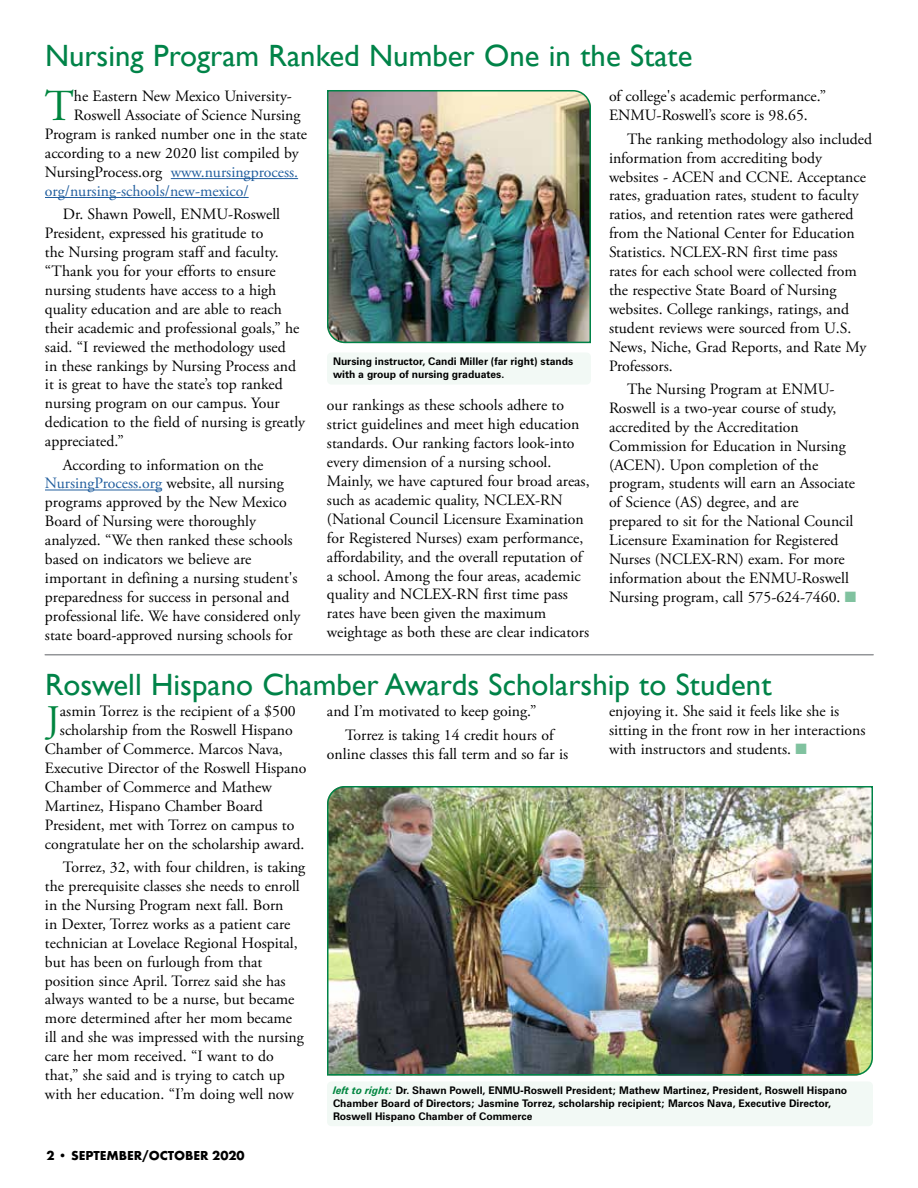
<style>
.page{position:relative;width:918px;height:1188px;background:#fff}
.page>*{position:absolute;margin:0;border:0;box-sizing:border-box;transform-origin:0 0}
.t1{font:44.25px "Adobe Garamond Pro";color:#00853f}
.t2{font:39px "Adobe Garamond Pro";color:#00853f}
.t3{font:30.75px "Gill Sans";color:#008348}
.t4{font:15.75px/18.9px "Adobe Garamond Pro";color:#000}
.t5{font:15.75px "Adobe Garamond Pro";color:#215e9e}
.t6{font:700 13.5px "Futura T";color:#000}
.t7{font:700 10.5px/12.6px "Zurich BT";color:#000}
.s1{color:#000}
.s2{color:#215e9e}
.s3{color:#80c29f}
.s4{font-style:italic;color:#00853f}
</style>
<div class="page">
<hr style="left:171px;top:178px;width:127px;height:1px;background:#215e9e">
<hr style="left:45px;top:197px;width:204px;height:1px;background:#215e9e">
<hr style="left:45px;top:490px;width:117px;height:1px;background:#215e9e">
<hr style="left:45px;top:654px;width:828px;height:1px;background:#939598">
<div style="left:327px;top:1081px;width:546px;height:45px;background:#f2f9f5;border-radius:4px"></div>
<img style="left:327px;top:786px;width:546px;height:290px">
<img style="left:327px;top:90px;width:264px;height:254px">
<div style="left:327px;top:352px;width:264px;height:33px;background:#f2f9f5;border-radius:4px"></div>
<h3 class="t3" style="left:45px;top:38px;width:649px">Nursing Program Ranked Number One in the State</h3>
<h1 class="t1" style="left:45px;top:80px;width:31px">T</h1>
<p class="t4" style="left:74px;top:88px;width:220px">he Eastern New Mexico University-</p>
<p class="t4" style="left:74px;top:106px;width:228px">Roswell Associate of Science Nursing</p>
<p class="t4" style="left:45px;top:125px;width:264px">Program is ranked number one in the state</p>
<p class="t4" style="left:45px;top:144px;width:255px">according to a new 2020 list compiled by</p>
<p class="t5" style="left:45px;top:163px;width:255px"><span class="s1">NursingProcess.org</span> www.nursingprocess.</p>
<p class="t5" style="left:45px;top:181px;width:205px">org/nursing-schools/new-mexico/</p>
<p class="t4" style="left:45px;top:205px;width:262px;text-indent:18px">Dr. Shawn Powell, ENMU-Roswell President, expressed his gratitude to<br>the Nursing program staff and faculty. “Thank you for your efforts to ensure nursing students have access to a high quality education and are able to reach their academic and professional goals,” he said. “I reviewed the methodology used<br>in these rankings by Nursing Process and it is great to have the state’s top ranked nursing program on our campus. Your dedication to the field of nursing is greatly appreciated.”</p>
<p class="t4" style="left:45px;top:456px;width:257px;text-indent:18px">According to information on the <span class="s2">NursingProcess.org</span> website, all nursing programs approved by the New Mexico Board of Nursing were thoroughly analyzed. “We then ranked these schools based on indicators we believe are important in defining a nursing student's preparedness for success in personal and professional life. We have considered only state board-approved nursing schools for</p>
<p class="t7" style="left:333px;top:355px;width:242px">Nursing instructor, Candi Miller (far right) stands with a group of nursing graduates.</p>
<p class="t4" style="left:327px;top:397px;width:264px">our rankings as these schools adhere to strict guidelines and meet high education standards. Our ranking factors look-into every dimension of a nursing school.<br>Mainly, we have captured four broad areas, such as academic quality, NCLEX-RN (National Council Licensure Examination for Registered Nurses) exam performance, affordability, and the overall reputation of a school. Among the four areas, academic quality and NCLEX-RN first time pass rates have been given the maximum weightage as both these are clear indicators</p>
<p class="t4" style="left:609px;top:88px;width:219px">of college's academic performance.”<br>ENMU-Roswell’s score is 98.65.</p>
<p class="t4" style="left:609px;top:130px;width:265px;text-indent:18px">The ranking methodology also included information from accrediting body websites - ACEN and CCNE. Acceptance rates, graduation rates, student to faculty ratios, and retention rates were gathered from the National Center for Education Statistics. NCLEX-RN first time pass<br>rates for each school were collected from the respective State Board of Nursing websites. College rankings, ratings, and student reviews were sourced from U.S.<br>News, Niche, Grad Reports, and Rate My Professors.</p>
<p class="t4" style="left:609px;top:380px;width:249px;text-indent:18px">The Nursing Program at ENMU-Roswell is a two-year course of study, accredited by the Accreditation Commission for Education in Nursing (ACEN). Upon completion of the program, students will earn an Associate of Science (AS) degree, and are<br>prepared to sit for the National Council Licensure Examination for Registered Nurses (NCLEX-RN) exam. For more information about the ENMU-Roswell Nursing program, call 575-624-7460. <span class="s3">■</span></p>
<h3 class="t3" style="left:45px;top:666px;width:728px">Roswell Hispano Chamber Awards Scholarship to Student</h3>
<h2 class="t2" style="left:46px;top:696px;width:15px">J</h2>
<p class="t4" style="left:60px;top:703px;width:237px">asmin Torrez is the recipient of a $500</p>
<p class="t4" style="left:345px;top:700px;width:210px;line-height:23.4px;text-indent:-18px">and I’m motivated to keep going.”<br>Torrez is taking 14 credit hours of</p>
<p class="t4" style="left:327px;top:745px;width:243px">online classes this fall term and so far is</p>
<p class="t4" style="left:609px;top:703px;width:258px">enjoying it. She said it feels like she is sitting in the front row in her interactions with instructors and students. <span class="s3">■</span></p>
<p class="t4" style="left:60px;top:721px;width:234px">scholarship from the Roswell Hispano</p>
<p class="t4" style="left:45px;top:740px;width:239px">Chamber of Commerce. Marcos Nava,</p>
<p class="t4" style="left:45px;top:759px;width:263px">Executive Director of the Roswell Hispano</p>
<p class="t4" style="left:45px;top:778px;width:228px">Chamber of Commerce and Mathew</p>
<p class="t4" style="left:45px;top:797px;width:219px">Martinez, Hispano Chamber Board</p>
<p class="t4" style="left:45px;top:816px;width:251px">President, met with Torrez on campus to</p>
<p class="t4" style="left:45px;top:835px;width:261px">congratulate her on the scholarship award.</p>
<p class="t4" style="left:45px;top:858px;width:262px;text-indent:18px">Torrez, 32, with four children, is taking the prerequisite classes she needs to enroll in the Nursing Program next fall. Born<br>in Dexter, Torrez works as a patient care technician at Lovelace Regional Hospital, but has been on furlough from that position since April. Torrez said she has always wanted to be a nurse, but became more determined after her mom became ill and she was impressed with the nursing care her mom received. “I want to do that,” she said and is trying to catch up with her education. “I’m doing well now</p>
<p class="t7" style="left:333px;top:1084px;width:516px"><span class="s4">left to right:</span> Dr. Shawn Powell, ENMU-Roswell President; Mathew Martinez, President, Roswell Hispano<br>Chamber Board of Directors; Jasmine Torrez, scholarship recipient; Marcos Nava, Executive Director,<br>Roswell Hispano Chamber of Commerce</p>
<p class="t6" style="left:46px;top:1148px;width:200px">2 • SEPTEMBER/OCTOBER 2020</p>
</div>
